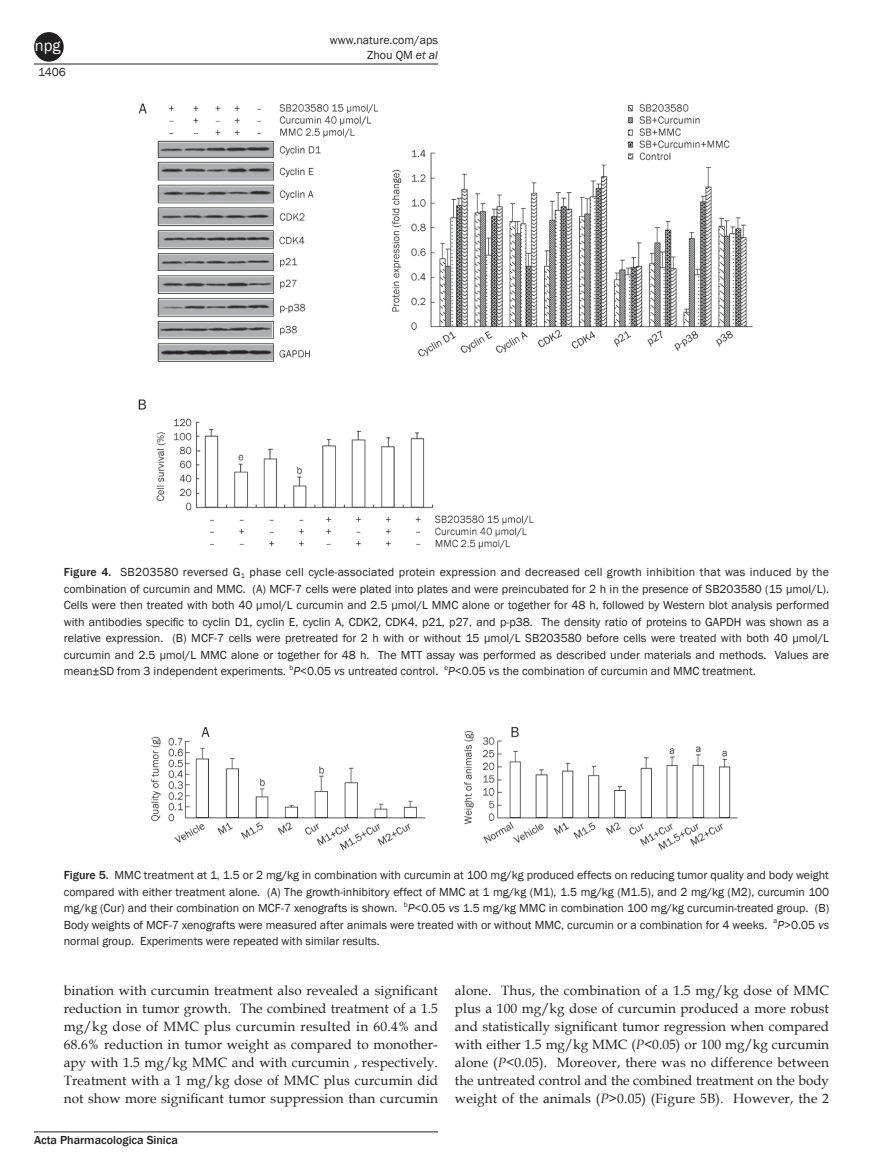
<style>
.page{position:relative;width:893px;height:1170px;background:#fff}
.page>*{position:absolute;margin:0;border:0;box-sizing:border-box;transform-origin:0 0}
.t1{font:16.5px "Franklin Gothic Book 2";color:#fff}
.t2{font:13.5px/18px "Book Antiqua 2";letter-spacing:.01em;color:#231f20;text-align:justify}
.t3{font:13.5px "Book Antiqua";letter-spacing:.005em;color:#231f20}
.t4{font:12px/16.5px "Franklin Gothic Book 2";color:#231f20}
.t5{font:12px/16.5px "Franklin Gothic";color:#231f20}
.t6{font:12px "Franklin Gothic";letter-spacing:.02em;color:#231f20}
.t7{font:500 12px "Franklin Gothic";color:#231f20}
.s1{font-family:"Franklin Gothic";font-style:italic}
.s2{font-weight:500}
.s3{font-family:"Franklin Gothic Book 2"}
.s4{font-family:"Franklin Gothic"}
.s5{font-style:italic}
.s6{font-family:"Book Antiqua";font-style:italic}
</style>
<div class="page">
<hr style="left:34px;top:64px;width:404px;height:1px;background:#231f20">
<hr style="left:34px;top:1131px;width:404px;height:1px;background:#231f20">
<div style="left:34px;top:32px;width:30px;height:30px;background:#231f20;border-radius:50%"></div>
<img style="left:138px;top:103px;width:615px;height:446px">
<img style="left:151px;top:727px;width:587px;height:124px">
<h1 class="t1" style="left:35px;top:35px;width:27px">npg</h1>
<p class="t4" style="left:38px;top:64px;width:29px">1406</p>
<p class="t4" style="left:330px;top:32px;width:110px;line-height:15px;text-align:right">www.nature.com/aps<br>Zhou QM <span class="s1">et al</span></p>
<p class="t6" style="left:64px;top:564px;width:767px"><span class="s2">Figure 4.</span> <span class="s3">SB203580 reversed G</span><sub>1</sub> phase cell cycle-associated protein expression and decreased cell growth inhibition that was induced by the</p>
<p class="t4" style="left:64px;top:580px;width:767px">combination of curcumin and MMC. (A) MCF-7 cells were plated into plates and were preincubated for 2 h in the presence of SB203580 (15 µmol/L).<br>Cells were then treated with both 40 µmol/L curcumin and 2.5 µmol/L MMC alone or together for 48 h, followed by Western blot analysis performed</p>
<p class="t5" style="left:64px;top:613px;width:767px">with antibodies specific to cyclin D1, cyclin E, cyclin A, CDK2, CDK4, p21, p27, and p-p38. The density ratio of proteins to GAPDH was shown as a relative expression. (B) MCF-7 cells were pretreated for 2 h with or without 15 µmol/L SB203580 before cells were treated with both 40 µmol/L</p>
<p class="t4" style="left:64px;top:646px;width:767px">curcumin and 2.5 µmol/L MMC alone or together for 48 h. The MTT assay was performed as described under materials and methods. Values are <span class="s4">mean±SD from 3 independent experiments.</span> <sup>b</sup><span class="s1">P</span>&lt;0.05 <span class="s1">vs</span> untreated control. <sup>e</sup><span class="s1">P</span>&lt;0.05 <span class="s1">vs</span> the combination of curcumin and MMC treatment.</p>
<p class="t5" style="left:64px;top:866px;width:767px"><span class="s2">Figure 5.</span> MMC treatment at 1, 1.5 or 2 mg/kg in combination with curcumin at 100 mg/kg produced effects on reducing tumor quality and body weight</p>
<p class="t4" style="left:64px;top:883px;width:767px">compared with either treatment alone. (A) The growth-inhibitory effect of MMC at 1 mg/kg (M1), 1.5 mg/kg (M1.5), and 2 mg/kg (M2), curcumin 100 <span class="s4">mg/kg (Cur) and their combination on MCF-7 xenografts is shown.</span> <sup>b</sup><span class="s1">P</span>&lt;0.05 <span class="s1">vs</span> 1.5 mg/kg MMC in combination 100 mg/kg curcumin-treated group. (B)</p>
<p class="t5" style="left:64px;top:916px;width:767px">Body weights of MCF-7 xenografts were measured after animals were treated with or without MMC, curcumin or a combination for 4 weeks. <sup>a</sup><span class="s5">P</span><span class="s3">&gt;0.05</span> <span class="s5">vs </span>normal group. Experiments were repeated with similar results.</p>
<p class="t3" style="left:64px;top:981px;width:375px">bination with curcumin treatment also revealed a significant</p>
<p class="t2" style="left:64px;top:999px;width:376px">reduction in tumor growth. The combined treatment of a 1.5 mg/kg dose of MMC plus curcumin resulted in 60.4% and 68.6% reduction in tumor weight as compared to monother&shy;apy with 1.5 mg/kg MMC and with curcumin , respectively.<br>Treatment with a 1 mg/kg dose of MMC plus curcumin did</p>
<p class="t3" style="left:64px;top:1089px;width:376px">not show more significant tumor suppression than curcumin</p>
<p class="t7" style="left:34px;top:1132px;width:145px">Acta Pharmacologica Sinica</p>
<p class="t2" style="left:455px;top:981px;width:376px">alone. Thus, the combination of a 1.5 mg/kg dose of MMC plus a 100 mg/kg dose of curcumin produced a more robust</p>
<p class="t3" style="left:455px;top:1017px;width:376px">and statistically significant tumor regression when compared</p>
<p class="t2" style="left:455px;top:1035px;width:376px">with either 1.5 mg/kg MMC (<span class="s6">P</span>&lt;0.05) or 100 mg/kg curcumin alone (<span class="s6">P</span>&lt;0.05). Moreover, there was no difference between the untreated control and the combined treatment on the body weight of the animals (<span class="s6">P</span>&gt;0.05) (Figure 5B). However, the 2</p>
</div>
